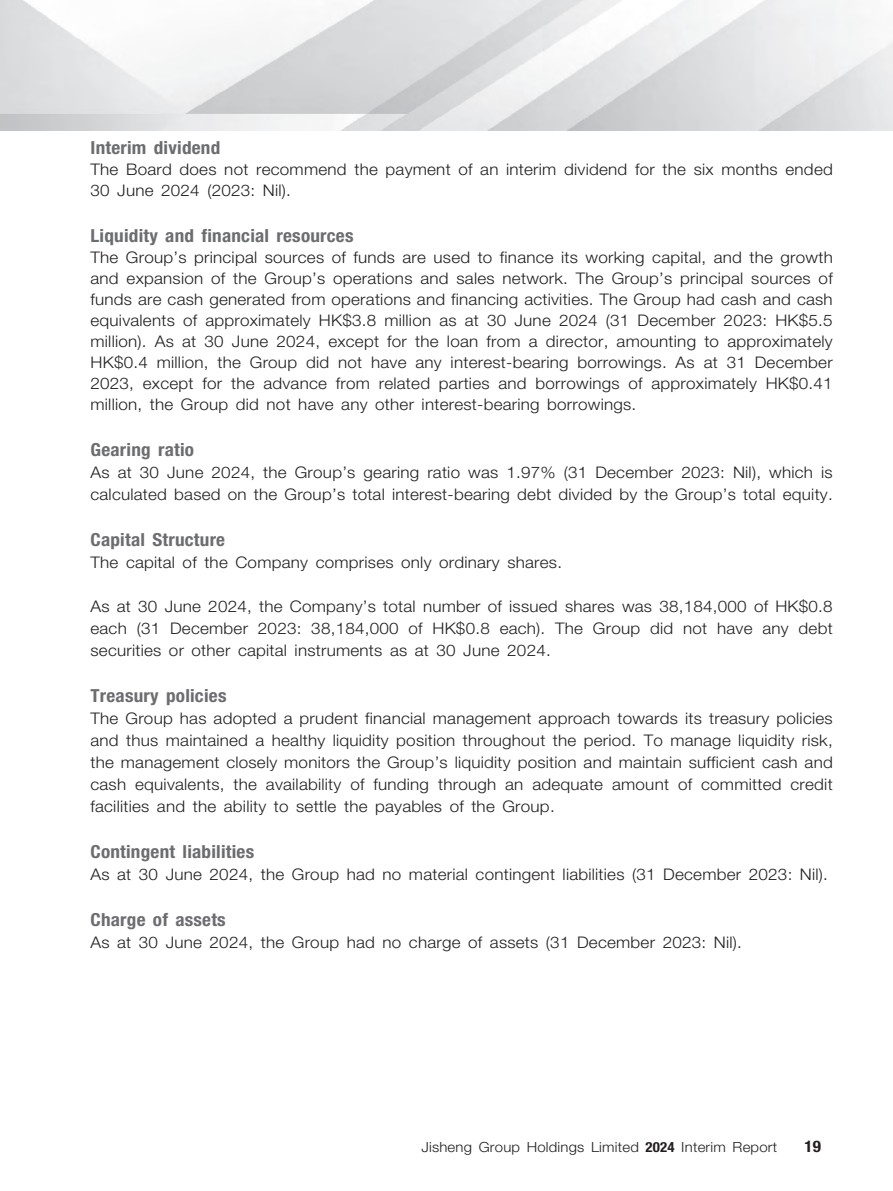
<style>
.page{position:relative;width:893px;height:1191px;background:#fff}
.page>*{position:absolute;margin:0;border:0;box-sizing:border-box;transform-origin:0 0}
.t1{font:700 condensed 18px "Helvetica Neue LT Std";letter-spacing:.01em;color:#6c6d70;scale:1.06 1}
.t2{font:300 16.05px/21px "Helvetica Neue LT Std";letter-spacing:.015em;color:#231f20;text-align:justify;scale:1.06 1}
.t3{font:700 condensed 16.05px "Helvetica Neue LT Std";color:#231f20;scale:1.06 1}
.t4{font:300 13.95px "Helvetica Neue LT Std";letter-spacing:.015em;color:#231f20;scale:1.06 1}
.s1{font-weight:700;font-stretch:condensed}
</style>
<div class="page">
<img style="left:1px;top:0;width:892px;height:130px">
<img style="left:0;top:0;width:1px;height:130px">
<p class="t1" style="left:90px;top:137px;width:124px">Interim dividend</p>
<p class="t2" style="left:90px;top:158px;width:702px">The Board does not recommend the payment of an interim dividend for the six months ended<br>30 June 2024 (2023: Nil).</p>
<p class="t1" style="left:90px;top:225px;width:250px">Liquidity and financial resources</p>
<p class="t2" style="left:90px;top:246px;width:702px">The Group’s principal sources of funds are used to finance its working capital, and the growth and expansion of the Group’s operations and sales network. The Group’s principal sources of funds are cash generated from operations and financing activities. The Group had cash and cash equivalents of approximately HK$3.8 million as at 30 June 2024 (31 December 2023: HK$5.5 million). As at 30 June 2024, except for the loan from a director, amounting to approximately HK$0.4 million, the Group did not have any interest-bearing borrowings. As at 31 December 2023, except for the advance from related parties and borrowings of approximately HK$0.41 million, the Group did not have any other interest-bearing borrowings.</p>
<p class="t1" style="left:90px;top:439px;width:99px">Gearing ratio</p>
<p class="t2" style="left:90px;top:461px;width:702px;line-height:22px">As at 30 June 2024, the Group’s gearing ratio was 1.97% (31 December 2023: Nil), which is calculated based on the Group’s total interest-bearing debt divided by the Group’s total equity.</p>
<p class="t1" style="left:90px;top:529px;width:129px">Capital Structure</p>
<p class="t2" style="left:90px;top:551px;width:446px">The capital of the Company comprises only ordinary shares.</p>
<p class="t2" style="left:90px;top:595px;width:702px;line-height:22px">As at 30 June 2024, the Company’s total number of issued shares was 38,184,000 of HK$0.8 each (31 December 2023: 38,184,000 of HK$0.8 each). The Group did not have any debt securities or other capital instruments as at 30 June 2024.</p>
<p class="t1" style="left:90px;top:685px;width:130px">Treasury policies</p>
<p class="t2" style="left:90px;top:707px;width:702px;line-height:22px">The Group has adopted a prudent financial management approach towards its treasury policies and thus maintained a healthy liquidity position throughout the period. To manage liquidity risk, the management closely monitors the Group’s liquidity position and maintain sufficient cash and cash equivalents, the availability of funding through an adequate amount of committed credit facilities and the ability to settle the payables of the Group.</p>
<p class="t1" style="left:90px;top:841px;width:156px">Contingent liabilities</p>
<p class="t2" style="left:90px;top:863px;width:697px">As at 30 June 2024, the Group had no material contingent liabilities (31 December 2023: Nil).</p>
<p class="t1" style="left:90px;top:909px;width:129px">Charge of assets</p>
<p class="t2" style="left:90px;top:931px;width:616px">As at 30 June 2024, the Group had no charge of assets (31 December 2023: Nil).</p>
<p class="t4" style="left:421px;top:1138px;width:337px">Jisheng Group Holdings Limited <span class="s1">2024</span> Interim Report</p>
<p class="t3" style="left:805px;top:1136px;width:17px">19</p>
</div>
